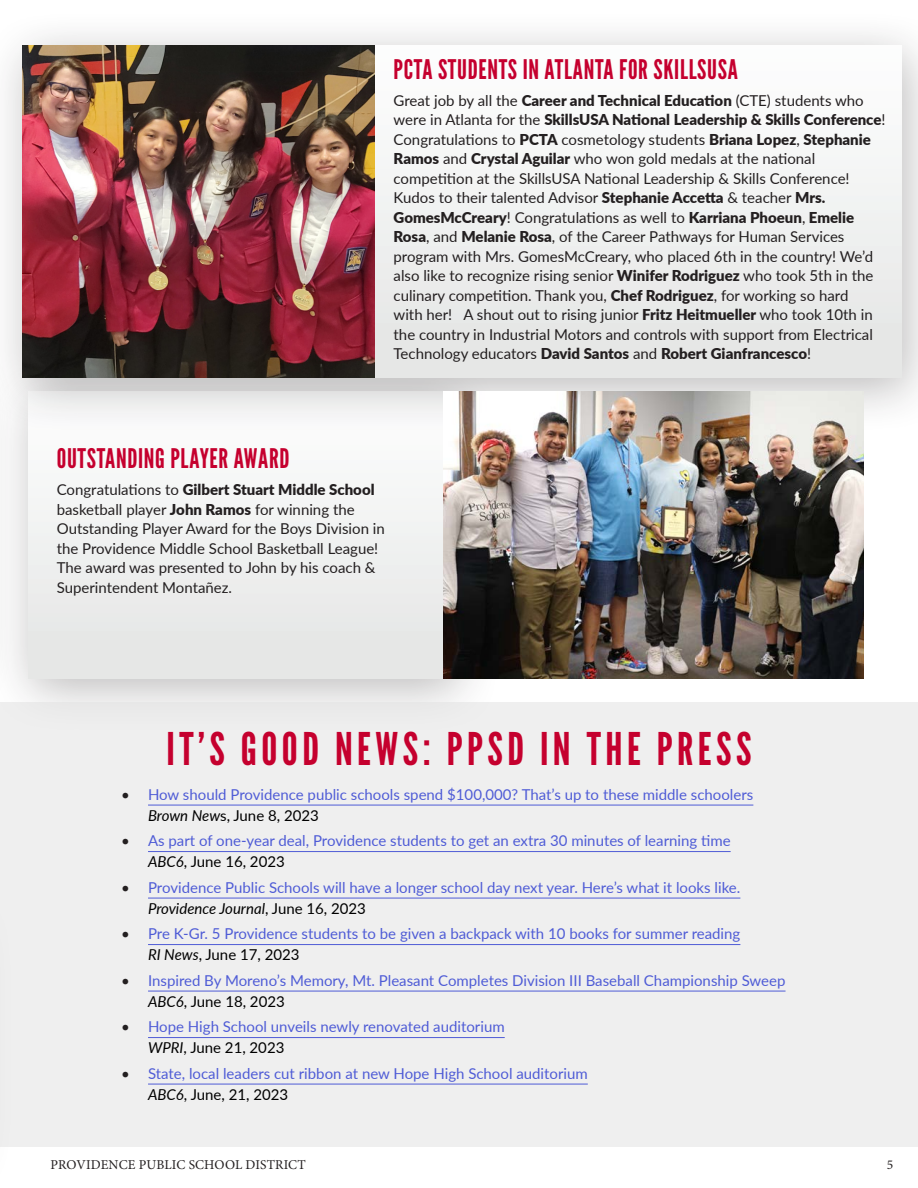
<style>
.page{position:relative;width:918px;height:1188px;background:#fff}
.page>*{position:absolute;margin:0;border:0;box-sizing:border-box;transform-origin:0 0}
.League_Gothic_24pt_B{font:45px "League Gothic";letter-spacing:.1em;color:#c5002e}
.Lato_Light_8pt_Black{font:27px "League Gothic";letter-spacing:.025em;color:#c5002e}
.Lato_Light_8pt_Black-2{font:15px/19.5px "Lato";color:#231f20}
.t1{font:15px/21px "Lato";color:#4f5cd6}
.t2{font:13.5px "Minion Pro";letter-spacing:.01em;color:#231f20}
.s1{font-weight:900}
.s2{color:#231f20}
.s3{font-style:italic;color:#000}
.s4{color:#000}
</style>
<div class="page">
<div style="left:0;top:355px;width:502px;height:380px;background:#231f20;opacity:.3"></div>
<div style="left:28px;top:392px;width:422px;height:287px;background:#eef0ef"></div>
<div style="left:0;top:337px;width:16px;height:380px;background:#f6f5f6"></div>
<div style="left:0;top:9px;width:918px;height:425px;background:#231f20;opacity:.3"></div>
<div style="left:23px;top:46px;width:878px;height:332px;background:#f0f2f2"></div>
<img style="left:23px;top:46px;width:352px;height:332px">
<div style="left:0;top:702px;width:918px;height:444px;background:#efefef"></div>
<hr style="left:148px;top:805px;width:605px;height:1px;background:#4f5cd6">
<hr style="left:148px;top:851px;width:583px;height:1px;background:#4f5cd6">
<hr style="left:148px;top:898px;width:592px;height:1px;background:#4f5cd6">
<hr style="left:148px;top:944px;width:592px;height:1px;background:#4f5cd6">
<hr style="left:148px;top:991px;width:638px;height:1px;background:#4f5cd6">
<hr style="left:148px;top:1037px;width:357px;height:1px;background:#4f5cd6">
<hr style="left:148px;top:1084px;width:440px;height:1px;background:#4f5cd6">
<img style="left:443px;top:391px;width:421px;height:288px">
<p class="Lato_Light_8pt_Black" style="left:394px;top:53px;width:346px">PCTA STUDENTS IN ATLANTA FOR SKILLSUSA</p>
<p class="Lato_Light_8pt_Black-2" style="left:394px;top:90px;width:494px">Great job by all the <span class="s1">Career and Technical Education</span> (CTE) students who were in Atlanta for the <span class="s1">SkillsUSA National Leadership &amp; Skills Conference</span>!<br>Congratulations to <span class="s1">PCTA</span> cosmetology students <span class="s1">Briana Lopez</span>, <span class="s1">Stephanie Ramos</span> and <span class="s1">Crystal Aguilar</span> who won gold medals at the national competition at the SkillsUSA National Leadership &amp; Skills Conference!<br>Kudos to their talented Advisor <span class="s1">Stephanie Accetta</span> &amp; teacher <span class="s1">Mrs.<br>GomesMcCreary</span>! Congratulations as well to <span class="s1">Karriana Phoeun</span>, <span class="s1">Emelie Rosa</span>, and <span class="s1">Melanie Rosa</span>, of the Career Pathways for Human Services program with Mrs. GomesMcCreary, who placed 6th in the country! We’d also like to recognize rising senior <span class="s1">Winifer Rodriguez</span> who took 5th in the culinary competition. Thank you, <span class="s1">Chef Rodriguez</span>, for working so hard<br>with her! A shout out to rising junior <span class="s1">Fritz Heitmueller</span> who took 10th in the country in Industrial Motors and controls with support from Electrical Technology educators <span class="s1">David Santos</span> and <span class="s1">Robert Gianfrancesco</span>!</p>
<p class="Lato_Light_8pt_Black" style="left:57px;top:443px;width:234px">OUTSTANDING PLAYER AWARD</p>
<p class="Lato_Light_8pt_Black-2" style="left:57px;top:479px;width:330px">Congratulations to <span class="s1">Gilbert Stuart Middle School </span>basketball player <span class="s1">John Ramos</span> for winning the Outstanding Player Award for the Boys Division in the Providence Middle School Basketball League!<br>The award was presented to John by his coach &amp; Superintendent Montañez.</p>
<p class="League_Gothic_24pt_B" style="left:166px;top:723px;width:587px">IT’S GOOD NEWS: PPSD IN THE PRESS</p>
<p class="t1" style="left:148px;top:783px;width:607px;text-indent:-27px"><span class="s2">•</span> How should Providence public schools spend $100,000? That’s up to these middle schoolers<br><span class="s3">Brown New</span><span class="s4">s, June 8, 2023</span></p>
<p class="t1" style="left:148px;top:829px;width:584px;text-indent:-27px"><span class="s2">•</span> As part of one-year deal, Providence students to get an extra 30 minutes of learning time<br><span class="s3">ABC6</span><span class="s4">, June 16, 2023</span></p>
<p class="t1" style="left:148px;top:876px;width:594px;text-indent:-27px"><span class="s2">•</span> Providence Public Schools will have a longer school day next year. Here’s what it looks like.<br><span class="s3">Providence Journal</span><span class="s4">, June 16, 2023</span></p>
<p class="t1" style="left:148px;top:922px;width:594px;text-indent:-27px"><span class="s2">•</span> Pre K-Gr. 5 Providence students to be given a backpack with 10 books for summer reading<br><span class="s3">RI News</span><span class="s4">, June 17, 2023</span></p>
<p class="t1" style="left:148px;top:969px;width:639px;text-indent:-27px"><span class="s2">•</span> Inspired By Moreno’s Memory, Mt. Pleasant Completes Division III Baseball Championship Sweep<br><span class="s3">ABC6</span><span class="s4">, June 18, 2023</span></p>
<p class="t1" style="left:148px;top:1015px;width:358px;text-indent:-27px"><span class="s2">•</span> Hope High School unveils newly renovated auditorium<br><span class="s3">WPRI</span><span class="s4">, June 21, 2023</span></p>
<p class="t1" style="left:148px;top:1062px;width:441px;text-indent:-27px"><span class="s2">•</span> State, local leaders cut ribbon at new Hope High School auditorium<br><span class="s3">ABC6</span><span class="s4">, June, 21, 2023</span></p>
<p class="t2" style="left:50px;top:1155px;width:257px">PROVIDENCE PUBLIC SCHOOL DISTRICT</p>
<p class="t2" style="left:887px;top:1155px;width:8px">5</p>
</div>
